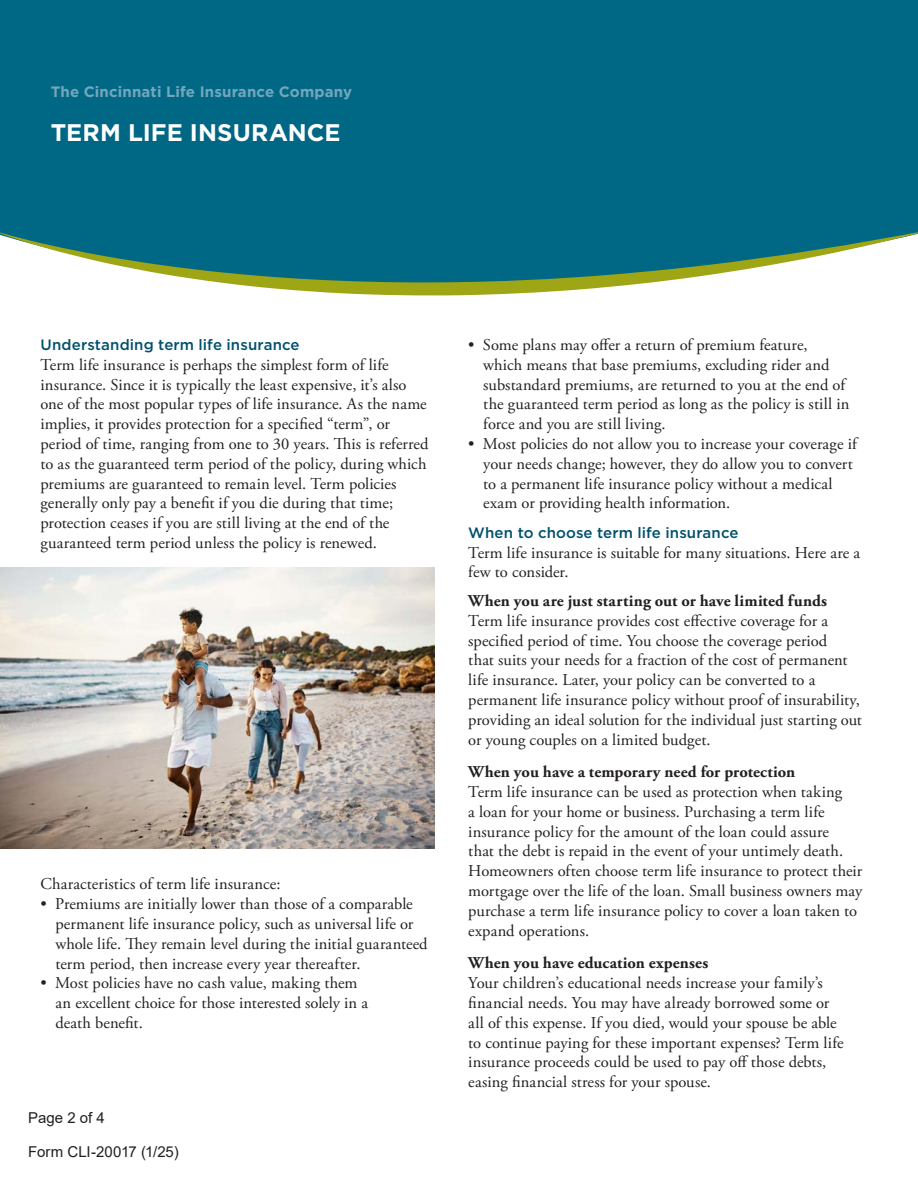
<style>
.page{position:relative;width:918px;height:1188px;background:#fff}
.page>*{position:absolute;margin:0;border:0;box-sizing:border-box;transform-origin:0 0}
.t1{font:700 24px "Gotham";letter-spacing:.005em;color:#fff}
.t2{font:16.5px/19.8px "Adobe Garamond Pro";letter-spacing:.005em;color:#231f20}
.t3{font:700 16.5px "Adobe Garamond Pro";letter-spacing:.005em;color:#231f20}
.t4{font:500 15px "Gotham";letter-spacing:.01em;color:#00506c}
.t5{font:700 15px "Gotham";letter-spacing:.01em;color:#74a6bc}
.t6{font:15px "Arial";color:#231f20}
</style>
<div class="page">
<img style="left:0;top:568px;width:435px;height:280px">
<div style="left:0;top:0;width:632px;height:229px;background:#006885"></div>
<div style="left:632px;top:0;width:286px;height:229px;background:#006885"></div>
<svg style="left:0;top:229px;width:918px;height:67px;fill:#006885"></svg>
<p class="t5" style="left:51px;top:82px;width:303px">The Cincinnati Life Insurance Company</p>
<h1 class="t1" style="left:51px;top:117px;width:291px">TERM LIFE INSURANCE</h1>
<p class="t4" style="left:40px;top:335px;width:261px">Understanding term life insurance</p>
<p class="t2" style="left:40px;top:355px;width:390px">Term life insurance is perhaps the simplest form of life insurance. Since it is typically the least expensive, it’s also one of the most popular types of life insurance. As the name implies, it provides protection for a specified “term”, or period of time, ranging from one to 30 years. This is referred to as the guaranteed term period of the policy, during which premiums are guaranteed to remain level. Term policies generally only pay a benefit if you die during that time; protection ceases if you are still living at the end of the guaranteed term period unless the policy is renewed.</p>
<p class="t2" style="left:40px;top:875px;width:242px">Characteristics of term life insurance:</p>
<p class="t2" style="left:55px;top:895px;width:374px;text-indent:-15px">• Premiums are initially lower than those of a comparable permanent life insurance policy, such as universal life or whole life. They remain level during the initial guaranteed term period, then increase every year thereafter.</p>
<p class="t2" style="left:55px;top:974px;width:314px;text-indent:-15px">• Most policies have no cash value, making them an excellent choice for those interested solely in a death benefit.</p>
<p class="t6" style="left:28px;top:1108px;width:78px">Page 2 of 4</p>
<p class="t6" style="left:28px;top:1142px;width:152px">Form CLI-20017 (1/25)</p>
<p class="t2" style="left:483px;top:335px;width:368px;text-indent:-15px">• Some plans may offer a return of premium feature, which means that base premiums, excluding rider and substandard premiums, are returned to you at the end of the guaranteed term period as long as the policy is still in force and you are still living.</p>
<p class="t2" style="left:483px;top:434px;width:375px;text-indent:-15px">• Most policies do not allow you to increase your coverage if your needs change; however, they do allow you to convert to a permanent life insurance policy without a medical exam or providing health information.</p>
<p class="t4" style="left:468px;top:523px;width:272px">When to choose term life insurance</p>
<p class="t2" style="left:468px;top:543px;width:393px">Term life insurance is suitable for many situations. Here are a few to consider.</p>
<p class="t3" style="left:468px;top:591px;width:360px">When you are just starting out or have limited funds</p>
<p class="t2" style="left:468px;top:611px;width:395px">Term life insurance provides cost effective coverage for a specified period of time. You choose the coverage period<br>that suits your needs for a fraction of the cost of permanent life insurance. Later, your policy can be converted to a permanent life insurance policy without proof of insurability, providing an ideal solution for the individual just starting out or young couples on a limited budget.</p>
<p class="t3" style="left:468px;top:762px;width:329px">When you have a temporary need for protection</p>
<p class="t2" style="left:468px;top:783px;width:396px">Term life insurance can be used as protection when taking<br>a loan for your home or business. Purchasing a term life insurance policy for the amount of the loan could assure<br>that the debt is repaid in the event of your untimely death.<br>Homeowners often choose term life insurance to protect their mortgage over the life of the loan. Small business owners may purchase a term life insurance policy to cover a loan taken to expand operations.</p>
<p class="t3" style="left:468px;top:954px;width:242px">When you have education expenses</p>
<p class="t2" style="left:468px;top:974px;width:377px">Your children’s educational needs increase your family’s financial needs. You may have already borrowed some or all of this expense. If you died, would your spouse be able to continue paying for these important expenses? Term life insurance proceeds could be used to pay off those debts, easing financial stress for your spouse.</p>
</div>
